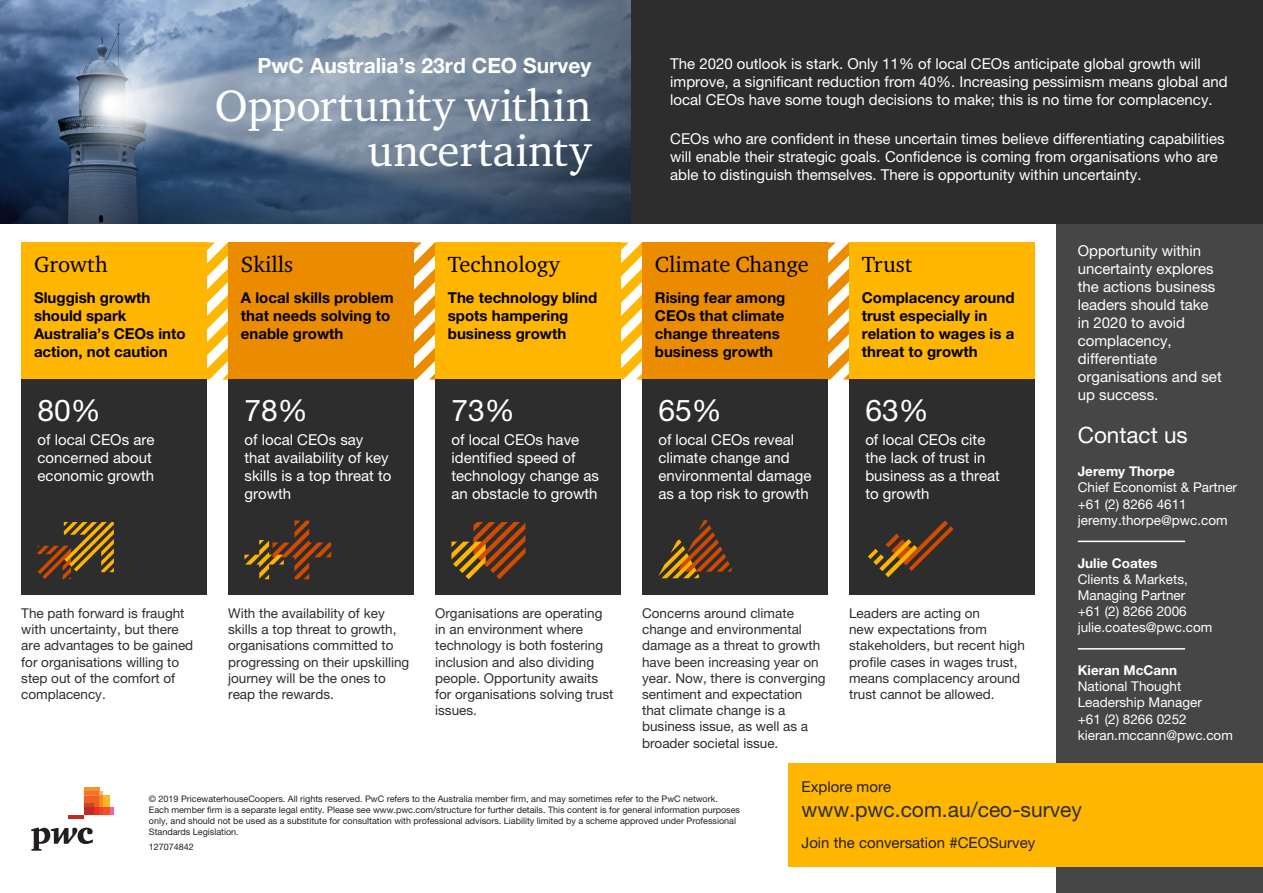
<style>
.page{position:relative;width:1263px;height:893px;background:#fff}
.page>*{position:absolute;margin:0;border:0;box-sizing:border-box;transform-origin:0 0}
.t1{font:45px/45px "Charter ITC Pro";letter-spacing:.005em;color:#fff;text-align:right}
.t2{font:30px "Helvetica Neue LT Pro";color:#fff}
.t3{font:22.5px "Charter ITC Pro";color:#000}
.t4{font:22.5px "Helvetica Neue LT Pro";color:#fff}
.t5{font:700 21px "Helvetica Neue LT Pro";color:#fff}
.t6{font:21px "Helvetica Neue LT Pro";color:#2d2d2d}
.t7{font:15px/18px "Helvetica Neue LT Pro";color:#fff}
.t8{font:700 15px/18px "Helvetica Neue LT Pro";color:#000}
.t9{font:15px "Helvetica Neue LT Pro";color:#231f20}
.t10{font:13.5px/16.2px "Helvetica Neue LT Pro";color:#2d2d2d}
.t11{font:13.5px/16.2px "Helvetica Neue LT Pro";color:#fff}
.t12{font:9px/10.8px "Helvetica Neue LT Pro";color:#231f20}
.s1{font-weight:700}
</style>
<div class="page">
<svg style="left:207px;top:242px;width:21px;height:137px"></svg>
<svg style="left:414px;top:242px;width:21px;height:137px"></svg>
<svg style="left:621px;top:242px;width:21px;height:137px"></svg>
<svg style="left:828px;top:242px;width:21px;height:137px"></svg>
<svg style="left:0;top:0;width:631px;height:224px;background:#5f748d"></svg>
<div style="left:1056px;top:143px;width:207px;height:750px;background:#464646"></div>
<div style="left:21px;top:242px;width:186px;height:137px;background:#ffb600"></div>
<div style="left:642px;top:242px;width:186px;height:137px;background:#eb8c00"></div>
<div style="left:435px;top:242px;width:186px;height:137px;background:#ffb600"></div>
<div style="left:228px;top:242px;width:186px;height:137px;background:#eb8c00"></div>
<div style="left:849px;top:242px;width:186px;height:137px;background:#ffb600"></div>
<svg style="left:31px;top:828px;width:62px;height:23px"></svg>
<svg style="left:110px;top:807px;width:4px;height:8px"></svg>
<hr style="left:84px;top:788px;width:15px;height:3px;background:#f7932e">
<div style="left:102px;top:795px;width:8px;height:12px;background:#fcb825"></div>
<div style="left:102px;top:807px;width:8px;height:8px;background:#f05128"></div>
<svg style="left:84px;top:791px;width:18px;height:24px"></svg>
<div style="left:94px;top:807px;width:5px;height:8px;background:#ee3022"></div>
<hr style="left:84px;top:803px;width:10px;height:4px;background:#c54826">
<div style="left:84px;top:807px;width:10px;height:8px;background:#c32a25"></div>
<hr style="left:68px;top:815px;width:16px;height:4px;background:#c32a25">
<div style="left:631px;top:0;width:632px;height:224px;background:#2d2d2d"></div>
<div style="left:789px;top:763px;width:474px;height:103px;background:#ffb600"></div>
<div style="left:21px;top:379px;width:186px;height:216px;background:#2d2d2d"></div>
<div style="left:642px;top:379px;width:186px;height:216px;background:#2d2d2d"></div>
<div style="left:435px;top:379px;width:186px;height:216px;background:#2d2d2d"></div>
<div style="left:228px;top:379px;width:186px;height:216px;background:#2d2d2d"></div>
<div style="left:849px;top:379px;width:186px;height:216px;background:#2d2d2d"></div>
<hr style="left:1078px;top:541px;width:107px;height:1px;background:#fff">
<hr style="left:1078px;top:648px;width:107px;height:2px;background:#fff">
<svg style="left:38px;top:522px;width:76px;height:57px"></svg>
<svg style="left:244px;top:521px;width:87px;height:58px"></svg>
<svg style="left:451px;top:522px;width:74px;height:57px"></svg>
<svg style="left:658px;top:520px;width:74px;height:58px"></svg>
<svg style="left:868px;top:520px;width:86px;height:57px"></svg>
<p class="t5" style="left:257px;top:53px;width:335px">PwC Australia’s 23rd CEO Survey</p>
<p class="t1" style="left:215px;top:82px;width:378px">Opportunity within uncertainty</p>
<p class="t7" style="left:670px;top:54px;width:559px">The 2020 outlook is stark. Only 11% of local CEOs anticipate global growth will improve, a significant reduction from 40%. Increasing pessimism means global and local CEOs have some tough decisions to make; this is no time for complacency.</p>
<p class="t7" style="left:670px;top:130px;width:556px">CEOs who are confident in these uncertain times believe differentiating capabilities will enable their strategic goals. Confidence is coming from organisations who are able to distinguish themselves. There is opportunity within uncertainty.</p>
<p class="t3" style="left:34px;top:250px;width:75px">Growth</p>
<p class="t8" style="left:34px;top:288px;width:153px">Sluggish growth should spark<br>Australia’s CEOs into action, not caution</p>
<p class="t3" style="left:241px;top:250px;width:54px">Skills</p>
<p class="t8" style="left:241px;top:288px;width:154px">A local skills problem that needs solving to enable growth</p>
<p class="t3" style="left:448px;top:250px;width:113px">Technology</p>
<p class="t8" style="left:448px;top:288px;width:151px">The technology blind spots hampering business growth</p>
<p class="t3" style="left:655px;top:250px;width:155px">Climate Change</p>
<p class="t8" style="left:655px;top:288px;width:132px">Rising fear among<br>CEOs that climate change threatens business growth</p>
<p class="t3" style="left:862px;top:250px;width:52px">Trust</p>
<p class="t8" style="left:862px;top:288px;width:154px">Complacency around trust especially in relation to wages is a threat to growth</p>
<p class="t2" style="left:38px;top:392px;width:65px">80%</p>
<p class="t2" style="left:244px;top:392px;width:65px">78%</p>
<p class="t2" style="left:451px;top:392px;width:65px">73%</p>
<p class="t2" style="left:658px;top:392px;width:65px">65%</p>
<p class="t2" style="left:865px;top:392px;width:65px">63%</p>
<p class="t7" style="left:38px;top:430px;width:118px">of local CEOs are concerned about economic growth</p>
<p class="t7" style="left:658px;top:430px;width:155px">of local CEOs reveal climate change and environmental damage as a top risk to growth</p>
<p class="t7" style="left:244px;top:430px;width:148px">of local CEOs say that availability of key skills is a top threat to growth</p>
<p class="t7" style="left:865px;top:430px;width:136px">of local CEOs cite the lack of trust in business as a threat to growth</p>
<p class="t7" style="left:451px;top:430px;width:149px">of local CEOs have identified speed of technology change as an obstacle to growth</p>
<p class="t10" style="left:21px;top:605px;width:174px">The path forward is fraught with uncertainty, but there are advantages to be gained for organisations willing to step out of the comfort of complacency.</p>
<p class="t10" style="left:642px;top:605px;width:185px">Concerns around climate change and environmental damage as a threat to growth have been increasing year on year. Now, there is converging sentiment and expectation that climate change is a business issue, as well as a broader societal issue.</p>
<p class="t10" style="left:435px;top:605px;width:180px">Organisations are operating in an environment where technology is both fostering inclusion and also dividing people. Opportunity awaits for organisations solving trust issues.</p>
<p class="t10" style="left:228px;top:605px;width:183px">With the availability of key skills a top threat to growth, organisations committed to progressing on their upskilling journey will be the ones to reap the rewards.</p>
<p class="t10" style="left:849px;top:605px;width:177px">Leaders are acting on<br>new expectations from stakeholders, but recent high profile cases in wages trust, means complacency around trust cannot be allowed.</p>
<p class="t7" style="left:1078px;top:241px;width:145px">Opportunity within uncertainty explores the actions business leaders should take in 2020 to avoid complacency, differentiate organisations and set up success.</p>
<p class="t4" style="left:1078px;top:421px;width:112px">Contact us</p>
<p class="t11" style="left:1078px;top:463px;width:161px"><span class="s1">Jeremy Thorpe<br></span>Chief Economist &amp; Partner +61 (2) 8266 4611 jeremy.thorpe@pwc.com</p>
<p class="t11" style="left:1078px;top:554px;width:136px"><span class="s1">Julie Coates<br></span>Clients &amp; Markets,<br>Managing Partner<br>+61 (2) 8266 2006 julie.coates@pwc.com</p>
<p class="t11" style="left:1078px;top:662px;width:157px"><span class="s1">Kieran McCann<br></span>National Thought<br>Leadership Manager<br>+61 (2) 8266 0252 kieran.mccann@pwc.com</p>
<p class="t12" style="left:149px;top:794px;width:593px">© 2019 PricewaterhouseCoopers. All rights reserved. PwC refers to the Australia member firm, and may sometimes refer to the PwC network.<br>Each member firm is a separate legal entity. Please see www.pwc.com/structure for further details. This content is for general information purposes only, and should not be used as a substitute for consultation with professional advisors. Liability limited by a scheme approved under Professional Standards Legislation.</p>
<p class="t12" style="left:149px;top:841px;width:47px">127074842</p>
<p class="t9" style="left:801px;top:778px;width:91px">Explore more</p>
<p class="t6" style="left:801px;top:797px;width:282px">www.pwc.com.au/ceo-survey</p>
<p class="t9" style="left:801px;top:834px;width:235px">Join the conversation #CEOSurvey</p>
</div>
